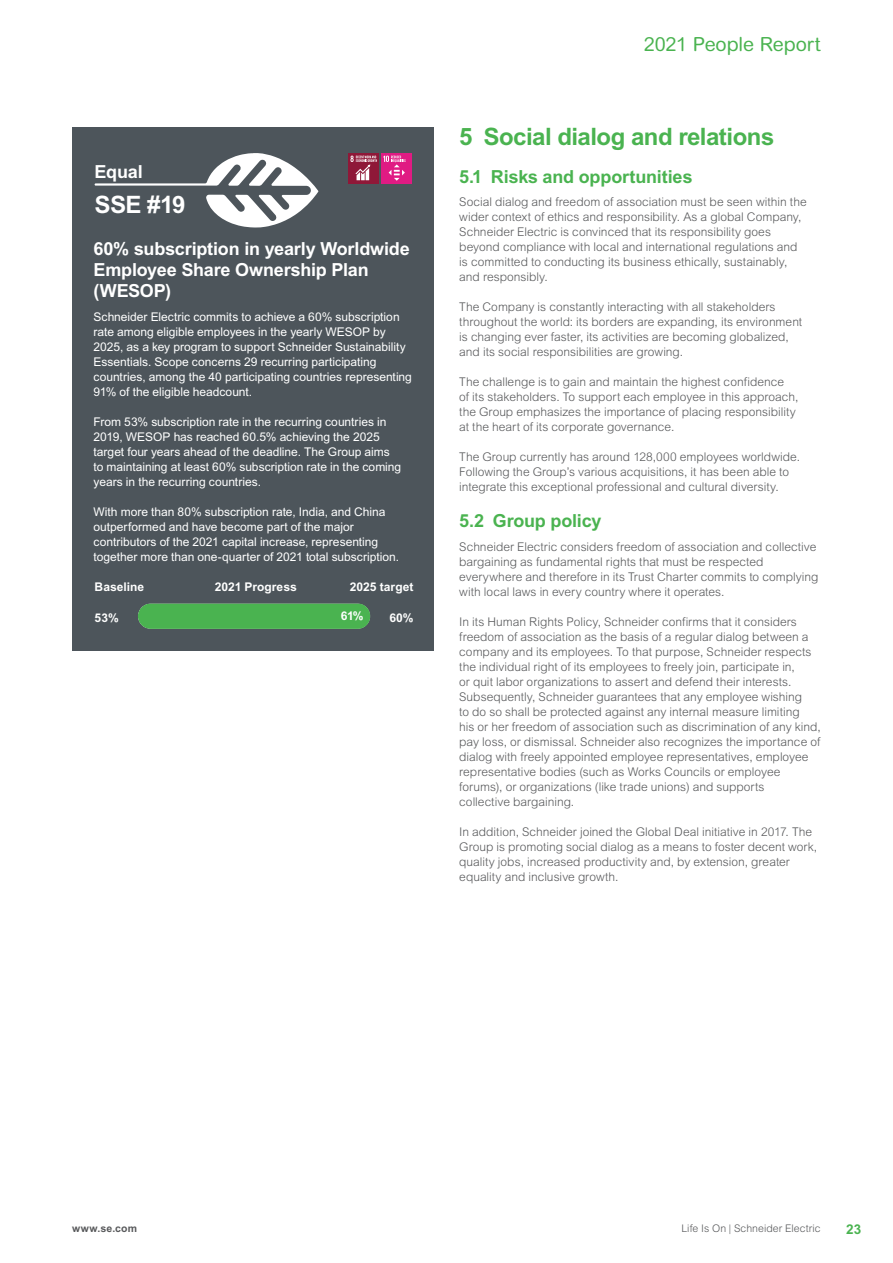
<style>
.page{position:relative;width:893px;height:1263px;background:#fff}
.page>*{position:absolute;margin:0;border:0;box-sizing:border-box;transform-origin:0 0}
.t1{font:700 24px "Arial MT Std";letter-spacing:-.025em;color:#4ab350}
.t2{font:700 24px "Arial MT Std";color:#fff}
.t3{font:19.5px "Arial Rounded MT Pro";letter-spacing:-.005em;color:#4ab350}
.t4{font:700 18px/21px "Arial MT Std";letter-spacing:-.01em;color:#fff}
.t5{font:700 18px "Arial MT Std";letter-spacing:-.01em;color:#4ab350}
.t6{font:700 13.5px "Arial MT Std";color:#4ab350}
.t7{font:300 12px/15px "Arial MT Std";color:#58595b}
.t8{font:12px/15px "Arial MT Std";color:#fff}
.t9{font:700 12px "Arial MT Std";letter-spacing:.005em;color:#fff}
.t10{font:300 10.5px "Arial MT Std";letter-spacing:.005em;color:#58595b}
.t11{font:700 10.5px "Arial MT Std";letter-spacing:.015em;color:#58595b}
</style>
<div class="page">
<div style="left:72px;top:128px;width:362px;height:523px;background:#4d555b"></div>
<svg style="left:95px;top:153px;width:223px;height:74px"></svg>
<svg style="left:348px;top:153px;width:31px;height:31px"></svg>
<svg style="left:350px;top:156px;width:27px;height:24px"></svg>
<div style="left:381px;top:153px;width:31px;height:31px;background:#e01b83"></div>
<svg style="left:383px;top:156px;width:23px;height:25px"></svg>
<svg style="left:138px;top:603px;width:232px;height:26px;background:#4baf52"></svg>
<h3 class="t4" style="left:95px;top:161px;width:50px">Equal</h3>
<h1 class="t2" style="left:95px;top:191px;width:92px">SSE #19</h1>
<h3 class="t4" style="left:94px;top:238px;width:318px">60% subscription in yearly Worldwide<br>Employee Share Ownership Plan (WESOP)</h3>
<p class="t8" style="left:94px;top:309px;width:320px">Schneider Electric commits to achieve a 60% subscription rate among eligible employees in the yearly WESOP by 2025, as a key program to support Schneider Sustainability Essentials. Scope concerns 29 recurring participating countries, among the 40 participating countries representing 91% of the eligible headcount.</p>
<p class="t8" style="left:94px;top:414px;width:309px">From 53% subscription rate in the recurring countries in 2019, WESOP has reached 60.5% achieving the 2025 target four years ahead of the deadline. The Group aims to maintaining at least 60% subscription rate in the coming years in the recurring countries.</p>
<p class="t8" style="left:94px;top:504px;width:307px">With more than 80% subscription rate, India, and China outperformed and have become part of the major contributors of the 2021 capital increase, representing together more than one-quarter of 2021 total subscription.</p>
<p class="t9" style="left:95px;top:580px;width:51px">Baseline</p>
<p class="t9" style="left:215px;top:580px;width:83px">2021 Progress</p>
<p class="t9" style="left:350px;top:580px;width:65px">2025 target</p>
<p class="t9" style="left:341px;top:609px;width:24px">61%</p>
<p class="t9" style="left:95px;top:611px;width:26px">53%</p>
<p class="t9" style="left:389px;top:611px;width:26px">60%</p>
<h2 class="t3" style="left:644px;top:33px;width:178px">2021 People Report</h2>
<h1 class="t1" style="left:459px;top:122px;width:316px">5 Social dialog and relations</h1>
<h3 class="t5" style="left:459px;top:166px;width:235px">5.1 Risks and opportunities</h3>
<p class="t7" style="left:459px;top:195px;width:349px">Social dialog and freedom of association must be seen within the wider context of ethics and responsibility. As a global Company, Schneider Electric is convinced that its responsibility goes beyond compliance with local and international regulations and is committed to conducting its business ethically, sustainably, and responsibly.</p>
<p class="t7" style="left:459px;top:300px;width:344px">The Company is constantly interacting with all stakeholders throughout the world: its borders are expanding, its environment is changing ever faster, its activities are becoming globalized, and its social responsibilities are growing.</p>
<p class="t7" style="left:459px;top:375px;width:341px">The challenge is to gain and maintain the highest confidence<br>of its stakeholders. To support each employee in this approach, the Group emphasizes the importance of placing responsibility at the heart of its corporate governance.</p>
<p class="t7" style="left:459px;top:450px;width:342px">The Group currently has around 128,000 employees worldwide.<br>Following the Group’s various acquisitions, it has been able to integrate this exceptional professional and cultural diversity.</p>
<h3 class="t5" style="left:459px;top:510px;width:144px">5.2 Group policy</h3>
<p class="t7" style="left:459px;top:539px;width:361px">Schneider Electric considers freedom of association and collective bargaining as fundamental rights that must be respected everywhere and therefore in its Trust Charter commits to complying with local laws in every country where it operates.</p>
<p class="t7" style="left:459px;top:614px;width:363px">In its Human Rights Policy, Schneider confirms that it considers freedom of association as the basis of a regular dialog between a company and its employees. To that purpose, Schneider respects the individual right of its employees to freely join, participate in,<br>or quit labor organizations to assert and defend their interests.<br>Subsequently, Schneider guarantees that any employee wishing<br>to do so shall be protected against any internal measure limiting<br>his or her freedom of association such as discrimination of any kind, pay loss, or dismissal. Schneider also recognizes the importance of dialog with freely appointed employee representatives, employee representative bodies (such as Works Councils or employee forums), or organizations (like trade unions) and supports<br>collective bargaining.</p>
<p class="t7" style="left:459px;top:824px;width:360px">In addition, Schneider joined the Global Deal initiative in 2017. The Group is promoting social dialog as a means to foster decent work, quality jobs, increased productivity and, by extension, greater equality and inclusive growth.</p>
<p class="t11" style="left:72px;top:1222px;width:66px">www.se.com</p>
<p class="t10" style="left:681px;top:1222px;width:141px">Life Is On | Schneider Electric</p>
<p class="t6" style="left:846px;top:1222px;width:16px">23</p>
</div>
